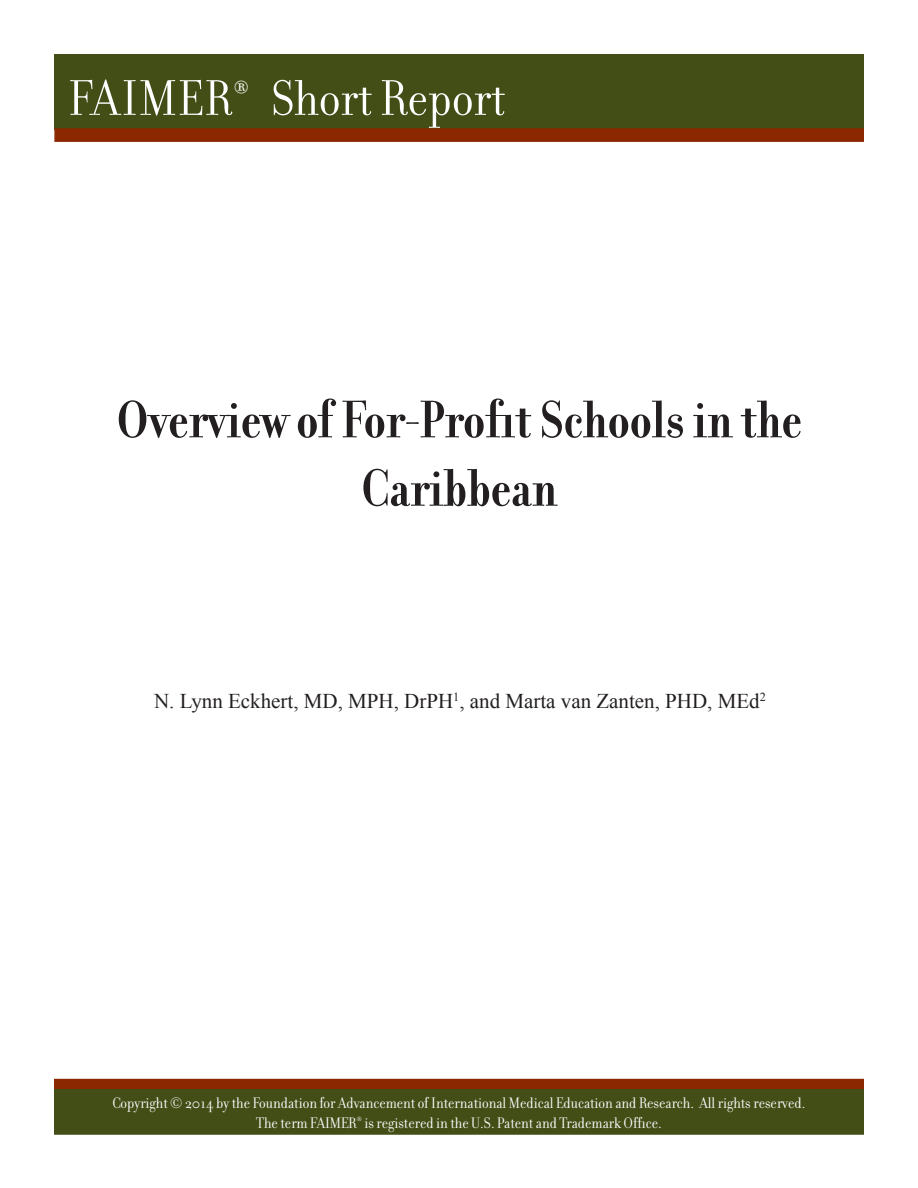
<style>
.page{position:relative;width:918px;height:1188px;background:#fff}
.page>*{position:absolute;margin:0;border:0;box-sizing:border-box;transform-origin:0 0}
.t1{font:700 57px "Filosofia Grand";color:#231f20}
.t2{font:54px "Filosofia Grand";color:#fff}
.t3{font:21px "Times New Roman";color:#231f20}
.t4{font:16.5px "Filosofia Grand";color:#fff}
</style>
<div class="page">
<div style="left:54px;top:54px;width:810px;height:76px;background:#434e17"></div>
<div style="left:54px;top:1087px;width:810px;height:48px;background:#434e17;border:2px solid #434e17"></div>
<div style="left:54px;top:128px;width:810px;height:14px;background:#8b2802;border:2px solid #8b2802"></div>
<div style="left:54px;top:1079px;width:810px;height:10px;background:#8b2802"></div>
<p class="t2" style="left:69px;top:69px;width:438px">FAIMER<sup>®</sup> Short Report</p>
<p class="t1" style="left:116px;top:388px;width:687px">Overview of For-Profit Schools in the</p>
<p class="t1" style="left:361px;top:456px;width:198px">Caribbean</p>
<p class="t3" style="left:154px;top:686px;width:613px">N. Lynn Eckhert, MD, MPH, DrPH<sup>1</sup>, and Marta van Zanten, PHD, MEd<sup>2</sup></p>
<p class="t4" style="left:112px;top:1094px;width:695px">Copyright © 2014 by the Foundation for Advancement of International Medical Education and Research. All rights reserved.</p>
<p class="t4" style="left:256px;top:1114px;width:407px">The term FAIMER<sup>®</sup> is registered in the U.S. Patent and Trademark Office.</p>
</div>
